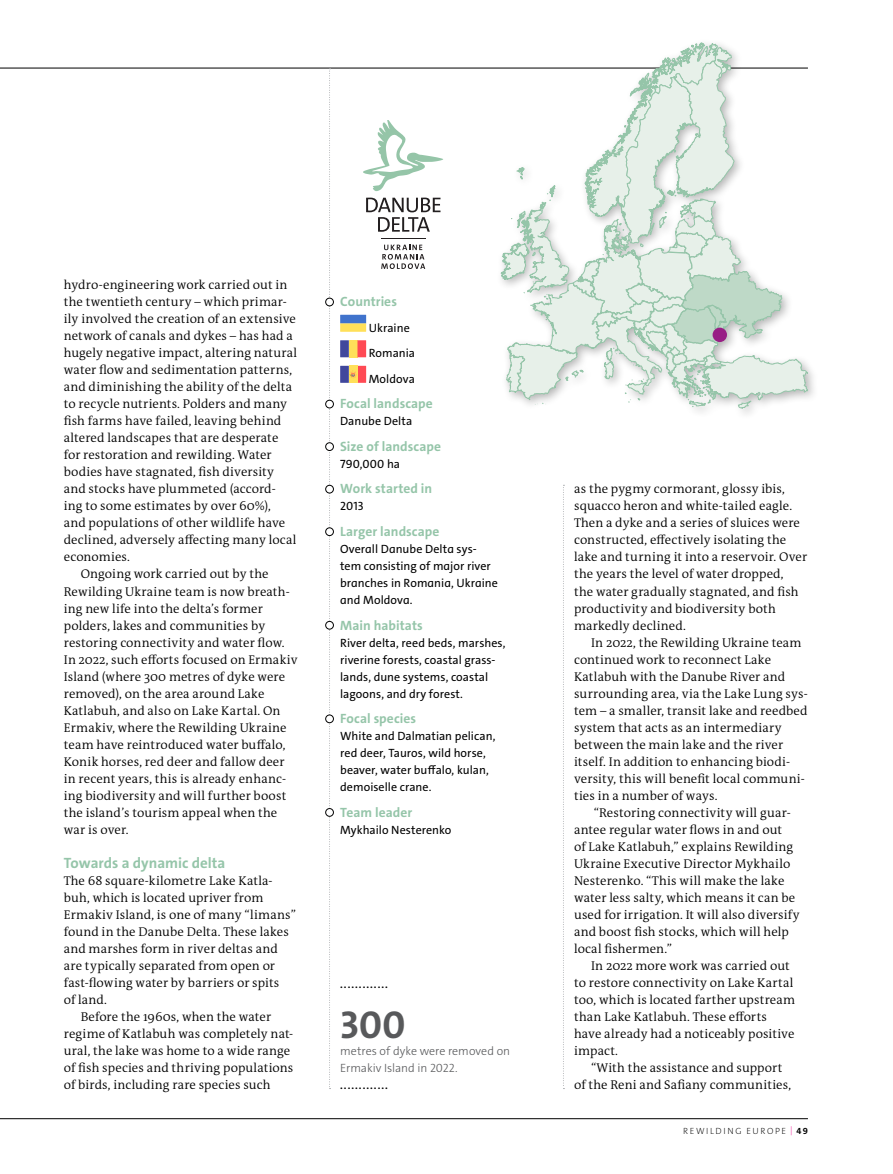
<style>
.page{position:relative;width:893px;height:1174px;background:#fff}
.page>*{position:absolute;margin:0;border:0;box-sizing:border-box;transform-origin:0 0}
._1A_kopje_kader_onde{font:700 39px "The Sans E4 s";color:#58595b}
.Subhead{font:700 15px "The Sans E4 s";color:#95c5a9}
.Subhead_2{font:700 13.5px "The Sans E4 s";letter-spacing:.005em;color:#95c5a9}
.Body_text{font:300 12.75px/17px "The Antiqua B W4";letter-spacing:.01em;color:#000}
.Body_text_no_indent{font:300 12.75px/17px "The Antiqua B W4";letter-spacing:.01em;color:#000}
.Body_text_2{font:12px/17px "The Sans E4 s";letter-spacing:.005em;color:#000}
.info_last{font:300 12px/17px "The Sans E4 s";color:#58595b}
._1A_kopje_kader_onde-2{font:700 10.5px "The Sans E4 s";color:#000}
.t1{font:200 9px "The Sans E4 s";letter-spacing:.18em;color:#000}
.s1{color:#ec008c}
.s2{font-weight:700}
</style>
<div class="page">
<hr style="left:0;top:1118px;width:808px;height:1px;background:#000">
<hr style="left:0;top:68px;width:808px;height:1px;background:#000">
<svg style="left:329px;top:68px;width:2px;height:1021px"></svg>
<div style="left:326px;top:298px;width:7px;height:8px;background:#fff;border-radius:50%"></div>
<div style="left:325px;top:298px;width:9px;height:8px;border:1px solid #000;border-radius:50%"></div>
<svg style="left:340px;top:315px;width:26px;height:17px"></svg>
<svg style="left:340px;top:340px;width:9px;height:17px"></svg>
<div style="left:349px;top:340px;width:8px;height:17px;background:#ffe059"></div>
<svg style="left:357px;top:340px;width:9px;height:17px"></svg>
<svg style="left:340px;top:366px;width:26px;height:17px"></svg>
<div style="left:326px;top:400px;width:7px;height:8px;background:#fff;border-radius:50%"></div>
<div style="left:325px;top:400px;width:9px;height:8px;border:1px solid #000;border-radius:50%"></div>
<div style="left:326px;top:443px;width:7px;height:7px;background:#fff;border-radius:50%"></div>
<div style="left:325px;top:442px;width:9px;height:9px;border:1px solid #000;border-radius:50%"></div>
<div style="left:326px;top:485px;width:7px;height:8px;background:#fff;border-radius:50%"></div>
<div style="left:325px;top:485px;width:9px;height:8px;border:1px solid #000;border-radius:50%"></div>
<div style="left:326px;top:528px;width:7px;height:7px;background:#fff;border-radius:50%"></div>
<div style="left:325px;top:527px;width:9px;height:9px;border:1px solid #000;border-radius:50%"></div>
<div style="left:326px;top:621px;width:7px;height:8px;background:#fff;border-radius:50%"></div>
<div style="left:325px;top:621px;width:9px;height:8px;border:1px solid #000;border-radius:50%"></div>
<div style="left:326px;top:715px;width:7px;height:7px;background:#fff;border-radius:50%"></div>
<div style="left:325px;top:714px;width:9px;height:9px;border:1px solid #000;border-radius:50%"></div>
<div style="left:326px;top:808px;width:7px;height:8px;background:#fff;border-radius:50%"></div>
<div style="left:325px;top:808px;width:9px;height:8px;border:1px solid #000;border-radius:50%"></div>
<svg style="left:381px;top:245px;width:44px;height:24px"></svg>
<hr style="left:381px;top:238px;width:44px;height:1px;background:#231f20">
<svg style="left:366px;top:198px;width:74px;height:34px"></svg>
<svg style="left:363px;top:120px;width:80px;height:71px"></svg>
<svg style="left:563px;top:485px;width:1px;height:604px"></svg>
<div style="left:496px;top:38px;width:323px;height:382px;background:#fff"></div>
<svg style="left:501px;top:42px;width:307px;height:367px"></svg>
<div style="left:713px;top:328px;width:14px;height:14px;background:#981e85;border-radius:50%"></div>
<p class="Body_text_no_indent" style="left:64px;top:276px;width:235px">hydro-engineering work carried out in the twentieth century – which primar&shy;ily involved the creation of an extensive network of canals and dykes – has had a hugely negative impact, altering natural water flow and sedimentation patterns, and diminishing the ability of the delta to recycle nutrients. Polders and many fish farms have failed, leaving behind altered landscapes that are desperate for restoration and rewilding. Water bodies have stagnated, fish diversity and stocks have plummeted (accord&shy;ing to some estimates by over 60%),<br>and populations of other wildlife have declined, adversely affecting many local economies.</p>
<p class="Body_text" style="left:64px;top:566px;width:235px;text-indent:17px">Ongoing work carried out by the Rewilding Ukraine team is now breath&shy;ing new life into the delta’s former polders, lakes and communities by restoring connectivity and water flow.<br>In 2022, such efforts focused on Ermakiv Island (where 300 metres of dyke were removed), on the area around Lake Katlabuh, and also on Lake Kartal. On Ermakiv, where the Rewilding Ukraine team have reintroduced water buffalo, Konik horses, red deer and fallow deer in recent years, this is already enhanc&shy;ing biodiversity and will further boost the island’s tourism appeal when the war is over.</p>
<p class="Subhead" style="left:64px;top:853px;width:163px">Towards a dynamic delta</p>
<p class="Body_text_no_indent" style="left:64px;top:872px;width:234px">The 68 square-kilometre Lake Katla&shy;buh, which is located upriver from Ermakiv Island, is one of many “limans” found in the Danube Delta. These lakes and marshes form in river deltas and are typically separated from open or fast-flowing water by barriers or spits<br>of land.</p>
<p class="Body_text" style="left:64px;top:1008px;width:231px;text-indent:17px">Before the 1960s, when the water regime of Katlabuh was completely nat&shy;ural, the lake was home to a wide range of fish species and thriving populations of birds, including rare species such</p>
<p class="Subhead_2" style="left:340px;top:293px;width:58px">Countries</p>
<p class="Body_text_2" style="left:369px;top:319px;width:43px">Ukraine</p>
<p class="Body_text_2" style="left:369px;top:345px;width:48px">Romania</p>
<p class="Body_text_2" style="left:369px;top:370px;width:48px">Moldova</p>
<p class="Subhead_2" style="left:340px;top:395px;width:94px">Focal landscape</p>
<p class="Body_text_2" style="left:340px;top:413px;width:74px">Danube Delta</p>
<p class="Subhead_2" style="left:340px;top:437px;width:102px">Size of landscape</p>
<p class="Body_text_2" style="left:340px;top:455px;width:62px">790,000 ha</p>
<p class="Subhead_2" style="left:340px;top:480px;width:94px">Work started in</p>
<p class="Body_text_2" style="left:340px;top:498px;width:25px">2013</p>
<p class="Subhead_2" style="left:340px;top:523px;width:101px">Larger landscape</p>
<p class="Body_text_2" style="left:340px;top:540px;width:159px">Overall Danube Delta sys&shy;tem consisting of major river branches in Romania, Ukraine and Moldova.</p>
<p class="Subhead_2" style="left:340px;top:616px;width:84px">Main habitats</p>
<p class="Body_text_2" style="left:340px;top:634px;width:167px">River delta, reed beds, marshes, riverine forests, coastal grass&shy;lands, dune systems, coastal lagoons, and dry forest.</p>
<p class="Subhead_2" style="left:340px;top:710px;width:77px">Focal species</p>
<p class="Body_text_2" style="left:340px;top:727px;width:157px">White and Dalmatian pelican, red deer, Tauros, wild horse, beaver, water buffalo, kulan, demoiselle crane.</p>
<p class="Subhead_2" style="left:340px;top:803px;width:74px">Team leader</p>
<p class="Body_text_2" style="left:340px;top:821px;width:113px">Mykhailo Nesterenko</p>
<p class="_1A_kopje_kader_onde-2" style="left:340px;top:977px;width:49px">.............</p>
<p class="_1A_kopje_kader_onde" style="left:340px;top:999px;width:67px">300</p>
<p class="info_last" style="left:340px;top:1042px;width:172px">metres of dyke were removed on<br>Ermakiv Island in 2022.</p>
<p class="_1A_kopje_kader_onde-2" style="left:340px;top:1078px;width:49px">.............</p>
<p class="Body_text" style="left:574px;top:481px;width:235px">as the pygmy cormorant, glossy ibis, squacco heron and white-tailed eagle.<br>Then a dyke and a series of sluices were constructed, effectively isolating the lake and turning it into a reservoir. Over the years the level of water dropped,<br>the water gradually stagnated, and fish productivity and biodiversity both markedly declined.</p>
<p class="Body_text" style="left:574px;top:634px;width:235px;text-indent:17px">In 2022, the Rewilding Ukraine team continued work to reconnect Lake Katlabuh with the Danube River and surrounding area, via the Lake Lung sys&shy;tem – a smaller, transit lake and reedbed system that acts as an intermediary between the main lake and the river itself. In addition to enhancing biodi&shy;versity, this will benefit local communi&shy;ties in a number of ways.</p>
<p class="Body_text" style="left:574px;top:804px;width:227px;text-indent:20px">“Restoring connectivity will guar&shy;antee regular water flows in and out<br>of Lake Katlabuh,” explains Rewilding Ukraine Executive Director Mykhailo Nesterenko. “This will make the lake water less salty, which means it can be used for irrigation. It will also diversify and boost fish stocks, which will help local fishermen.”</p>
<p class="Body_text" style="left:574px;top:957px;width:223px;text-indent:17px">In 2022 more work was carried out to restore connectivity on Lake Kartal too, which is located farther upstream than Lake Katlabuh. These efforts have already had a noticeably positive impact.</p>
<p class="Body_text" style="left:574px;top:1059px;width:219px;text-indent:17px">“With the assistance and support of the Reni and Safiany communities,</p>
<p class="t1" style="left:683px;top:1125px;width:126px">REWILDING EUROPE <span class="s1">|</span> <span class="s2">49</span></p>
</div>
